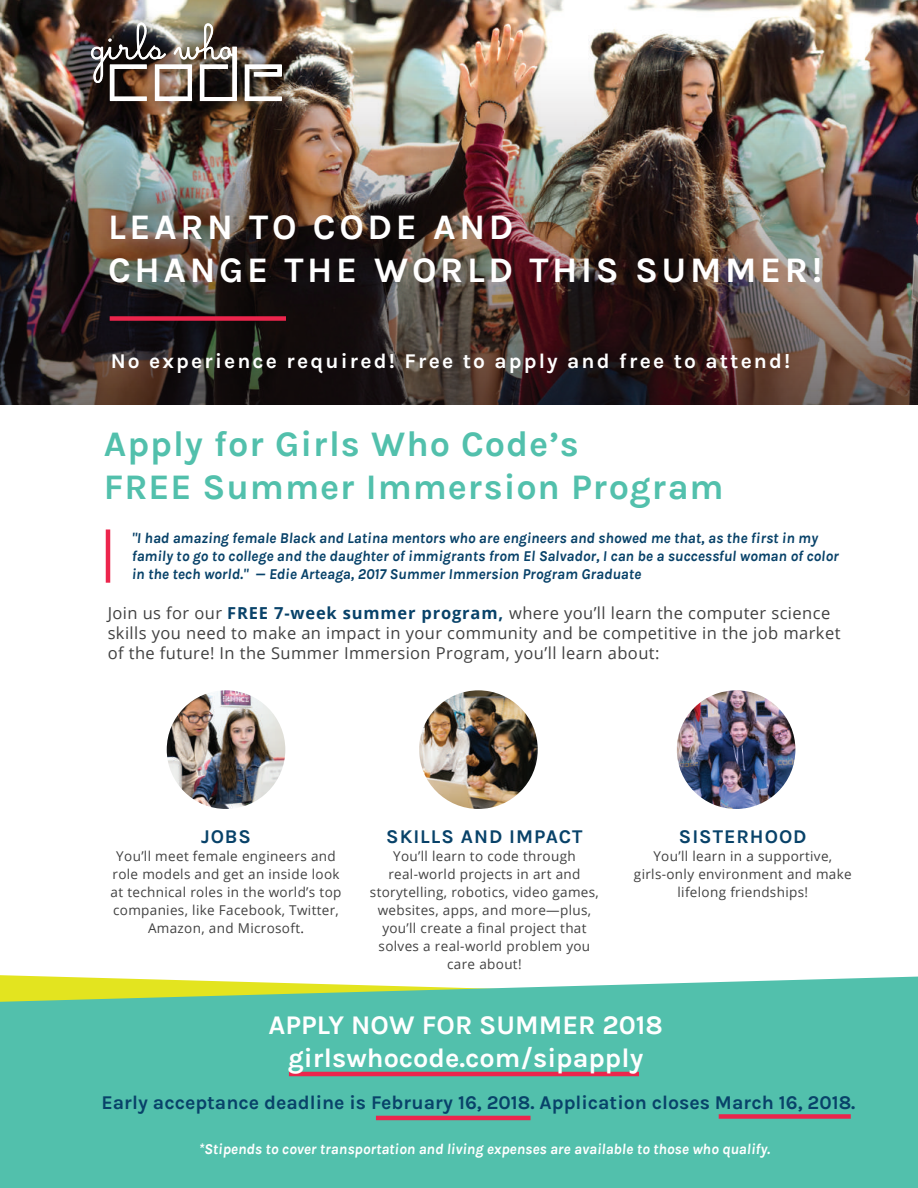
<style>
.page{position:relative;width:918px;height:1188px;background:#fff}
.page>*{position:absolute;margin:0;border:0;box-sizing:border-box;transform-origin:0 0}
.t1{font:700 36px/43.2px "Karla";letter-spacing:.025em;color:#52c0ac}
.t2{font:700 36px/43.2px "Karla";letter-spacing:.1em;color:#fff}
.t3{font:700 27px/32.4px "Karla";color:#fff;text-align:center}
.t4{font:700 21px "Karla";letter-spacing:.1em;color:#fff}
.t5{font:700 19.5px "Karla";color:#084269}
.t6{font:700 19.5px "Karla";letter-spacing:.05em;color:#084269}
.t7{font:16.5px/19.8px "Open Sans";letter-spacing:.025em;color:#414141}
.t8{font:italic 700 15px/18px "Karla";color:#084269}
.t9{font:italic 700 15px "Karla";color:#fff}
.t10{font:13.5px/18px "Open Sans";letter-spacing:.025em;color:#414141;text-align:center}
.s1{font-weight:700;color:#084269}
.s2{color:#231f20}
</style>
<div class="page">
<div style="left:0;top:977px;width:918px;height:211px;background:#52c0ac"></div>
<img style="left:0;top:0;width:918px;height:404px">
<div style="left:110px;top:316px;width:176px;height:5px;background:#ec254c"></div>
<hr style="left:289px;top:1072px;width:350px;height:4px;background:#ec254c">
<div style="left:719px;top:1114px;width:132px;height:5px;background:#ec254c"></div>
<hr style="left:376px;top:1116px;width:155px;height:4px;background:#ec254c">
<hr style="left:106px;top:529px;width:4px;height:54px;background:#ec254c">
<img style="left:167px;top:690px;width:118px;height:119px;border-radius:59px">
<img style="left:419px;top:690px;width:119px;height:119px;border-radius:59px">
<img style="left:677px;top:690px;width:118px;height:119px;border-radius:59px">
<img style="left:69px;top:0;width:235px;height:124px">
<img style="left:91px;top:19px;width:191px;height:88px">
<h1 class="t2" style="left:108px;top:205px;width:716px">LEARN TO CODE AND<br>CHANGE THE WORLD THIS SUMMER!</h1>
<h3 class="t4" style="left:111px;top:348px;width:681px">No experience required! Free to apply and free to attend!</h3>
<h1 class="t1" style="left:104px;top:422px;width:621px">Apply for Girls Who Code’s<br>FREE Summer Immersion Program</h1>
<p class="t8" style="left:132px;top:529px;width:708px">"I had amazing female Black and Latina mentors who are engineers and showed me that, as the first in my family to go to college and the daughter of immigrants from El Salvador, I can be a successful woman of color in the tech world." — Edie Arteaga, 2017 Summer Immersion Program Graduate</p>
<p class="t7" style="left:108px;top:603px;width:734px">Join us for our <span class="s1">FREE 7-week summer program,</span> where you’ll learn the computer science skills you need to make an impact in your community and be competitive in the job market of the future! In the Summer Immersion Program, you’ll learn about:</p>
<h3 class="t5" style="left:201px;top:825px;width:51px">JOBS</h3>
<p class="t10" style="left:111px;top:847px;width:232px">You’ll meet female engineers and role models and get an inside look at technical roles in the world’s top companies, like Facebook, Twitter,<br>Amazon, and Microsoft<span class="s2">.</span></p>
<h3 class="t6" style="left:386px;top:825px;width:198px">SKILLS AND IMPACT</h3>
<p class="t10" style="left:370px;top:847px;width:231px">You’ll learn to code through real-world projects in art and storytelling, robotics, video games, websites, apps, and more—plus, you’ll create a final project that solves a real-world problem you care about!</p>
<h3 class="t6" style="left:679px;top:825px;width:129px">SISTERHOOD</h3>
<p class="t10" style="left:634px;top:847px;width:219px">You’ll learn in a supportive, girls-only environment and make lifelong friendships!</p>
<h2 class="t3" style="left:268px;top:1009px;width:396px">APPLY NOW FOR SUMMER 2018 girlswhocode.com/sipapply</h2>
<h3 class="t5" style="left:101px;top:1091px;width:756px">Early acceptance deadline is February 16, 2018. Application closes March 16, 2018.</h3>
<p class="t9" style="left:199px;top:1140px;width:573px">*Stipends to cover transportation and living expenses are available to those who qualify.</p>
</div>
